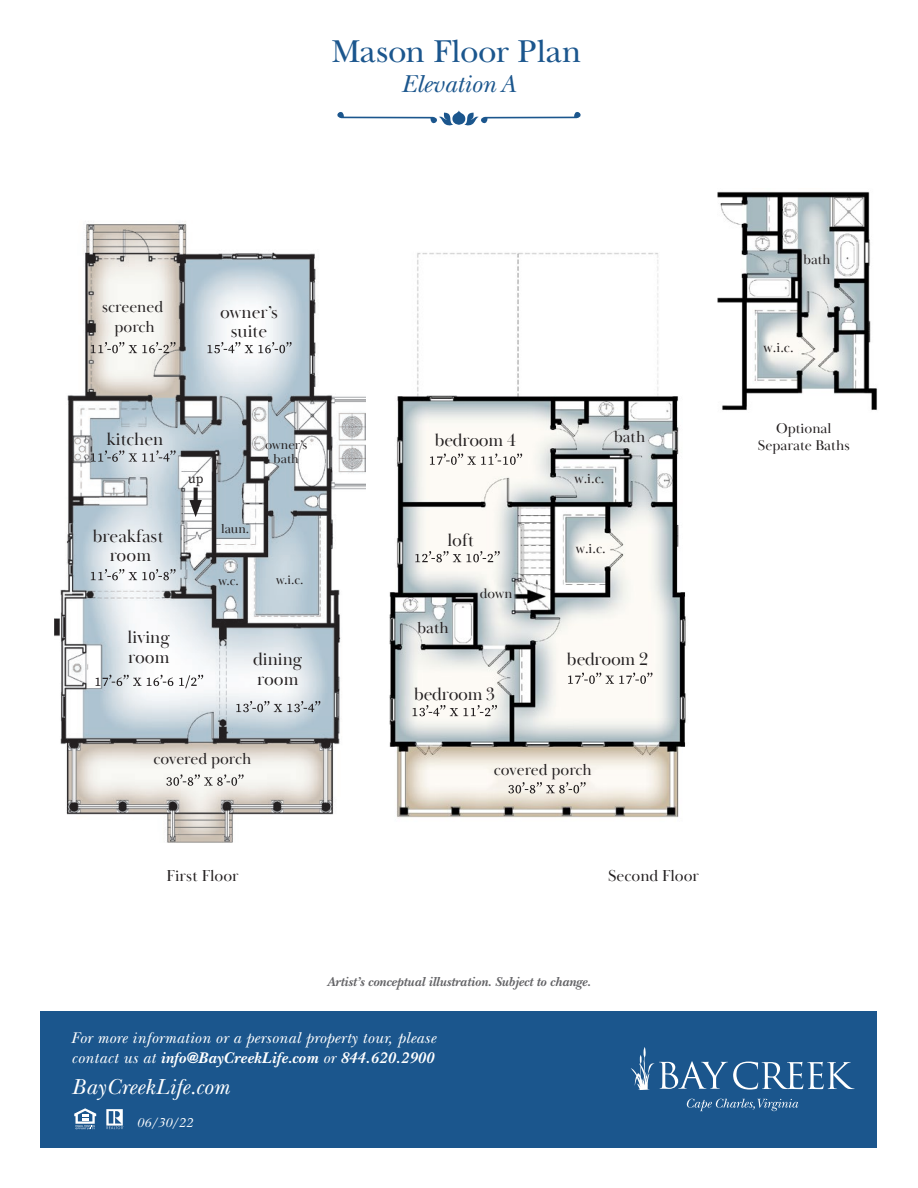
<style>
.page{position:relative;width:918px;height:1188px;background:#fff}
.page>*{position:absolute;margin:0;border:0;box-sizing:border-box;transform-origin:0 0}
.t1{font:33px "New Baskerville Std";color:#1b568d}
.t2{font:italic 25.5px "New Baskerville Std";color:#1b568d}
.t3{font:italic 22.65px "New Baskerville Std";letter-spacing:.02em;color:#fff}
.t4{font:18.3px/19.4px "Baskerville Poster PT";color:#231f20}
.t5{font:18.3px "Baskerville Poster PT";letter-spacing:-.02em;color:#231f20}
.t6{font:16.35px/19.6px "Baskerville Display PT";color:#231f20;text-align:center}
.t7{font:italic 16.2px/19.5px "New Baskerville Std";letter-spacing:.02em;color:#fff}
.t8{font:14.55px/17.4px "Baskerville Display PT";color:#231f20;text-align:center}
.t9{font:14.1px "Baskerville Display PT";color:#231f20}
.t10{font:italic 700 13.5px "New Baskerville Std";color:#636366}
.t11{font:italic 13.5px "New Baskerville Std";color:#fff}
.t12{font:13.2px/14.2px "Baskerville Display PT";color:#231f20;text-align:center}
.t13{font:13.2px "Source Serif Pro";color:#231f20}
.s1{font-weight:700}
</style>
<div class="page">
<div style="left:40px;top:1011px;width:838px;height:137px;background:#1b568d"></div>
<svg style="left:687px;top:1099px;width:111px;height:12px"></svg>
<svg style="left:631px;top:1047px;width:224px;height:43px"></svg>
<svg style="left:337px;top:110px;width:244px;height:16px"></svg>
<svg style="left:74px;top:1108px;width:22px;height:21px"></svg>
<svg style="left:106px;top:1109px;width:18px;height:20px"></svg>
<img style="left:389px;top:191px;width:488px;height:627px">
<img style="left:54px;top:222px;width:312px;height:621px">
<svg style="left:194px;top:488px;width:4px;height:12px"></svg>
<svg style="left:189px;top:500px;width:13px;height:17px"></svg>
<svg style="left:91px;top:342px;width:85px;height:11px"></svg>
<svg style="left:91px;top:450px;width:85px;height:12px"></svg>
<svg style="left:430px;top:454px;width:92px;height:11px"></svg>
<svg style="left:415px;top:551px;width:85px;height:11px"></svg>
<svg style="left:412px;top:705px;width:85px;height:11px"></svg>
<svg style="left:568px;top:673px;width:84px;height:11px"></svg>
<svg style="left:91px;top:569px;width:85px;height:11px"></svg>
<svg style="left:95px;top:675px;width:108px;height:13px"></svg>
<svg style="left:166px;top:774px;width:78px;height:12px"></svg>
<svg style="left:508px;top:782px;width:78px;height:11px"></svg>
<svg style="left:236px;top:701px;width:84px;height:11px"></svg>
<svg style="left:207px;top:342px;width:85px;height:11px"></svg>
<p class="t1" style="left:332px;top:32px;width:252px">Mason Floor Plan</p>
<p class="t2" style="left:402px;top:68px;width:116px">Elevation A</p>
<p class="t6" style="left:102px;top:298px;width:62px">screened porch</p>
<p class="t4" style="left:220px;top:303px;width:59px;text-align:center">owner’s suite</p>
<p class="t4" style="left:107px;top:429px;width:58px">kitchen</p>
<p class="t4" style="left:93px;top:526px;width:72px">breakfast</p>
<p class="t4" style="left:110px;top:546px;width:43px">room</p>
<p class="t4" style="left:128px;top:628px;width:44px">living room</p>
<p class="t13" style="left:188px;top:469px;width:17px">up</p>
<p class="t12" style="left:265px;top:438px;width:44px">owner’s bath</p>
<p class="t12" style="left:221px;top:522px;width:30px">laun.</p>
<p class="t12" style="left:218px;top:574px;width:22px">w.c.</p>
<p class="t12" style="left:276px;top:573px;width:29px">w.i.c.</p>
<p class="t4" style="left:253px;top:650px;width:51px">dining room</p>
<p class="t6" style="left:154px;top:749px;width:99px">covered porch</p>
<p class="t5" style="left:435px;top:429px;width:83px">bedroom 4</p>
<p class="t4" style="left:447px;top:530px;width:28px">loft</p>
<p class="t6" style="left:418px;top:618px;width:33px">bath</p>
<p class="t9" style="left:480px;top:585px;width:34px">down</p>
<p class="t5" style="left:414px;top:682px;width:82px">bedroom 3</p>
<p class="t6" style="left:614px;top:427px;width:33px">bath</p>
<p class="t9" style="left:574px;top:470px;width:32px">w.i.c.</p>
<p class="t9" style="left:576px;top:540px;width:32px">w.i.c.</p>
<p class="t5" style="left:567px;top:648px;width:83px">bedroom 2</p>
<p class="t6" style="left:494px;top:760px;width:99px">covered porch</p>
<p class="t6" style="left:167px;top:866px;width:74px">First Floor</p>
<p class="t6" style="left:608px;top:866px;width:92px">Second Floor</p>
<p class="t10" style="left:327px;top:974px;width:265px">Artist’s conceptual illustration. Subject to change.</p>
<p class="t7" style="left:71px;top:1028px;width:366px">For more information or a personal property tour, please contact us at <span class="s1">info@BayCreekLife.com</span> or <span class="s1">844.620.2900</span></p>
<p class="t3" style="left:71px;top:1073px;width:159px">BayCreekLife.com</p>
<p class="t11" style="left:137px;top:1114px;width:57px">06/30/22</p>
<p class="t9" style="left:804px;top:250px;width:29px">bath</p>
<p class="t9" style="left:764px;top:339px;width:32px">w.i.c.</p>
<p class="t8" style="left:758px;top:419px;width:93px">Optional<br>Separate Baths</p>
</div>
